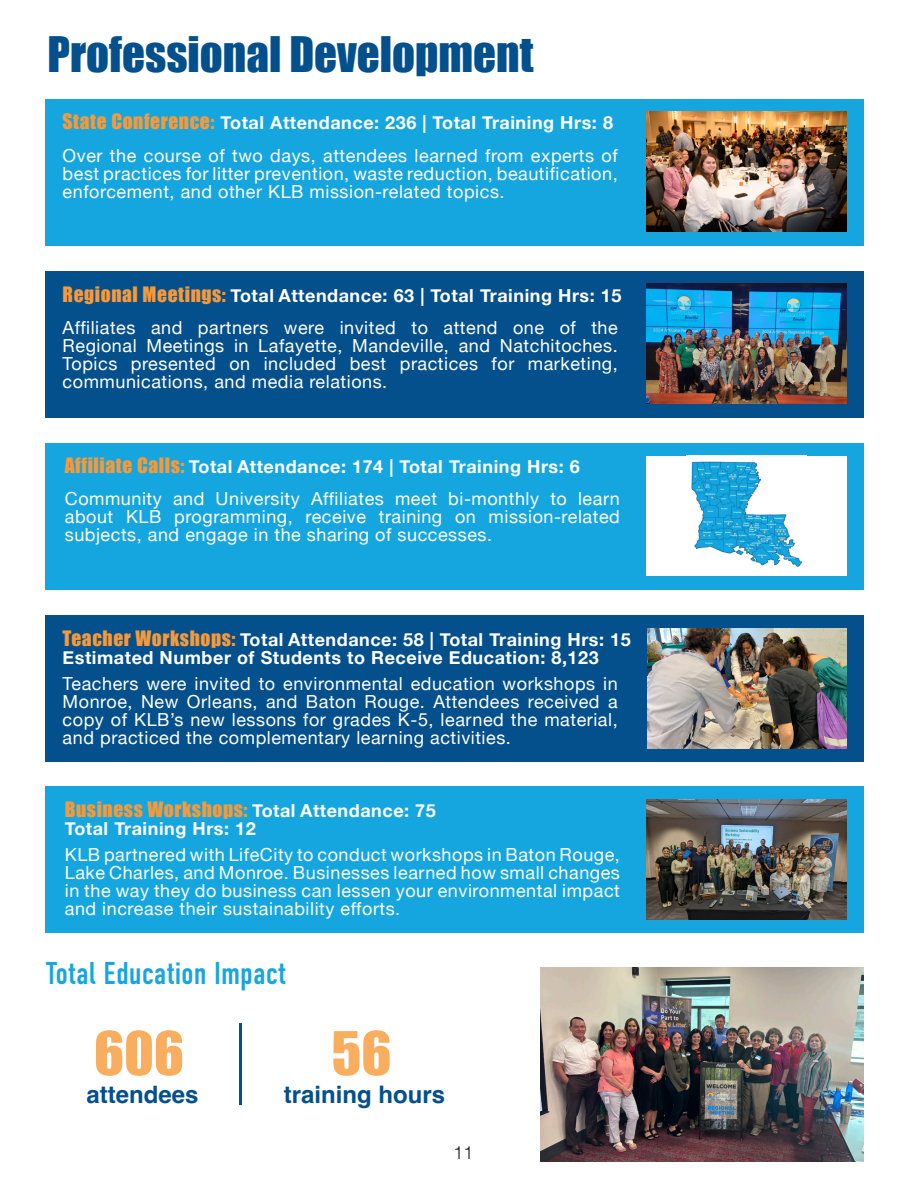
<style>
.page{position:relative;width:918px;height:1188px;background:#fff}
.page>*{position:absolute;margin:0;border:0;box-sizing:border-box;transform-origin:0 0}
.t1{font:55.5px "Impact";color:#f9ad5e}
.t2{font:45px "Impact";color:#04508c}
.t3{font:31.5px "DIN Condensed";color:#16a6df}
.t4{font:700 24px "Helvetica";color:#04508c}
.t5{font:19.5px "Impact";letter-spacing:.03em;color:#f79939}
.t6{font:18px/18px "Helvetica Neue";letter-spacing:.03em;color:#fff;text-align:justify}
.t7{font:700 18px "Helvetica Neue";letter-spacing:.03em;color:#fff}
.t8{font:300 18px "Helvetica";color:#231f20}
.s1{font-family:"Impact";font-weight:400;font-size:19.5px;color:#f79939}
.s2{font-family:"Helvetica Neue";font-weight:700;font-size:18px;color:#fff}
</style>
<div class="page">
<div style="left:45px;top:99px;width:819px;height:146px;background:#16a6df"></div>
<img style="left:647px;top:112px;width:200px;height:119px">
<div style="left:45px;top:271px;width:819px;height:146px;background:#04508c"></div>
<img style="left:647px;top:284px;width:200px;height:119px">
<div style="left:45px;top:443px;width:819px;height:146px;background:#16a6df"></div>
<div style="left:647px;top:456px;width:200px;height:119px;background:#fff"></div>
<img style="left:691px;top:461px;width:111px;height:106px">
<div style="left:45px;top:616px;width:819px;height:146px;background:#04508c"></div>
<img style="left:647px;top:629px;width:200px;height:119px">
<div style="left:45px;top:787px;width:819px;height:146px;background:#16a6df"></div>
<img style="left:647px;top:800px;width:200px;height:119px">
<hr style="left:239px;top:1023px;width:3px;height:82px;background:#04508c">
<img style="left:540px;top:967px;width:324px;height:194px">
<p class="t2" style="left:48px;top:20px;width:488px">Professional Development</p>
<p class="t7" style="left:63px;top:109px;width:552px"><span class="s1">State Conference:</span> Total Attendance: 236 | Total Training Hrs: 8</p>
<p class="t6" style="left:63px;top:147px;width:557px">Over the course of two days, attendees learned from experts of best practices for litter prevention, waste reduction, beautification, enforcement, and other KLB mission-related topics.</p>
<p class="t7" style="left:63px;top:281px;width:560px"><span class="s1">Regional Meetings:</span> Total Attendance: 63 | Total Training Hrs: 15</p>
<p class="t6" style="left:63px;top:320px;width:557px">Affiliates and partners were invited to attend one of the Regional Meetings in Lafayette, Mandeville, and Natchitoches.<br>Topics presented on included best practices for marketing, communications, and media relations.</p>
<p class="t7" style="left:65px;top:452px;width:517px"><span class="s1">Affiliate Calls:</span> Total Attendance: 174 | Total Training Hrs: 6</p>
<p class="t6" style="left:65px;top:490px;width:557px">Community and University Affiliates meet bi-monthly to learn about KLB programming, receive training on mission-related subjects, and engage in the sharing of successes.</p>
<p class="t7" style="left:63px;top:626px;width:570px"><span class="s1">Teacher Workshops:</span> Total Attendance: 58 | Total Training Hrs: 15</p>
<p class="t7" style="left:63px;top:644px;width:538px">Estimated Number of Students to Receive Education: 8,123</p>
<p class="t6" style="left:63px;top:675px;width:557px">Teachers were invited to environmental education workshops in Monroe, New Orleans, and Baton Rouge. Attendees received a copy of KLB’s new lessons for grades K-5, learned the material, and practiced the complementary learning activities.</p>
<p class="t5" style="left:65px;top:794px;width:373px">Business Workshops: <span class="s2">Total Attendance: 75</span></p>
<p class="t7" style="left:65px;top:814px;width:192px">Total Training Hrs: 12</p>
<p class="t6" style="left:65px;top:847px;width:557px">KLB partnered with LifeCity to conduct workshops in Baton Rouge, Lake Charles, and Monroe. Businesses learned how small changes in the way they do business can lessen your environmental impact and increase their sustainability efforts.</p>
<p class="t3" style="left:45px;top:956px;width:242px">Total Education Impact</p>
<h1 class="t1" style="left:94px;top:1010px;width:91px">606</h1>
<p class="t4" style="left:86px;top:1080px;width:114px">attendees</p>
<p class="t1" style="left:332px;top:1010px;width:61px">56</p>
<p class="t4" style="left:284px;top:1080px;width:163px">training hours</p>
<p class="t8" style="left:453px;top:1137px;width:22px">11</p>
</div>
